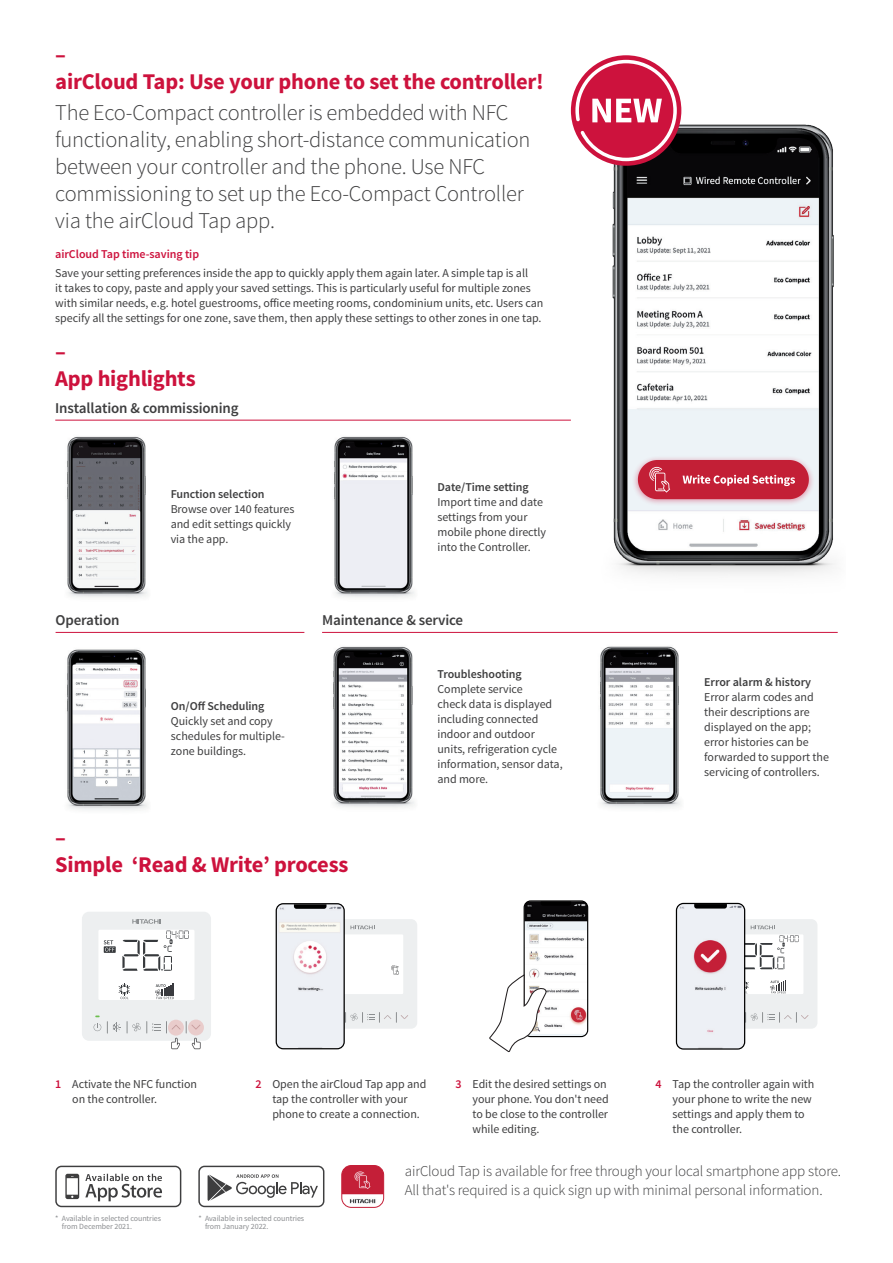
<style>
.page{position:relative;width:893px;height:1263px;background:#fff}
.page>*{position:absolute;margin:0;border:0;box-sizing:border-box;transform-origin:0 0}
.t1{font:300 22.5px/27px "Source Sans Pro";letter-spacing:-.01em;color:#3e3e3f}
.t2{font:700 22.5px/27px "Source Sans Pro";letter-spacing:-.01em;color:#cd123d}
.t3{font:300 15px/19.5px "Source Sans Pro";letter-spacing:-.01em;color:#3e3e3f}
.t4{font:600 15px "Source Sans Pro";letter-spacing:-.01em;color:#3e3e3f}
.t5{font:12px/15px "Source Sans Pro";letter-spacing:-.005em;color:#3e3e3f}
.t6{font:600 12px "Source Sans Pro";letter-spacing:-.005em;color:#3e3e3f}
.t7{font:600 12px "Source Sans Pro";letter-spacing:-.005em;color:#cd123d}
.t8{font:7.95px/8.2px "Source Sans Pro";letter-spacing:-.005em;color:#8b8d90}
.s1{font-weight:600;color:#cd123d}
</style>
<div class="page">
<img style="left:333px;top:646px;width:81px;height:162px">
<img style="left:600px;top:646px;width:81px;height:162px">
<img style="left:67px;top:649px;width:81px;height:161px">
<img style="left:67px;top:436px;width:80px;height:162px">
<img style="left:334px;top:436px;width:80px;height:162px">
<img style="left:606px;top:106px;width:229px;height:469px">
<div style="left:629px;top:425px;width:189px;height:85px;background:#edf3f7"></div>
<div style="left:632px;top:455px;width:183px;height:52px;background:#cd123d;opacity:.45"></div>
<svg style="left:638px;top:460px;width:171px;height:39px;background:#c93a4e"></svg>
<hr style="left:322px;top:632px;width:516px;height:1px;background:#cd123d">
<hr style="left:56px;top:632px;width:248px;height:1px;background:#cd123d">
<hr style="left:55px;top:420px;width:516px;height:1px;background:#cd123d">
<img style="left:524px;top:902px;width:64px;height:133px">
<div style="left:524px;top:900px;width:64px;height:137px;border:1px solid #000;border-radius:7px"></div>
<svg style="left:541px;top:901px;width:30px;height:5px"></svg>
<svg style="left:490px;top:973px;width:58px;height:80px"></svg>
<div style="left:82px;top:912px;width:129px;height:129px;background:#edeff0;border-radius:7px"></div>
<svg style="left:94px;top:1023px;width:7px;height:8px"></svg>
<svg style="left:107px;top:1022px;width:14px;height:11px"></svg>
<svg style="left:127px;top:1021px;width:14px;height:12px"></svg>
<svg style="left:132px;top:919px;width:29px;height:5px"></svg>
<div style="left:308px;top:919px;width:109px;height:110px;background:#edeff0;border-radius:6px"></div>
<svg style="left:350px;top:925px;width:25px;height:4px"></svg>
<div style="left:322px;top:934px;width:81px;height:60px;background:#fff"></div>
<svg style="left:391px;top:965px;width:8px;height:10px"></svg>
<div style="left:708px;top:919px;width:109px;height:110px;background:#edeff0;border-radius:6px"></div>
<svg style="left:751px;top:925px;width:24px;height:4px"></svg>
<div style="left:98px;top:930px;width:97px;height:70px;background:#fff"></div>
<svg style="left:155px;top:983px;width:19px;height:16px"></svg>
<svg style="left:119px;top:983px;width:11px;height:16px"></svg>
<svg style="left:122px;top:930px;width:67px;height:41px"></svg>
<svg style="left:104px;top:940px;width:12px;height:13px"></svg>
<div style="left:722px;top:934px;width:81px;height:60px;background:#fff"></div>
<svg style="left:770px;top:980px;width:16px;height:13px"></svg>
<svg style="left:745px;top:980px;width:4px;height:13px"></svg>
<svg style="left:745px;top:935px;width:54px;height:34px"></svg>
<svg style="left:345px;top:1012px;width:63px;height:10px"></svg>
<svg style="left:745px;top:1012px;width:63px;height:10px"></svg>
<img style="left:276px;top:904px;width:68px;height:145px">
<div style="left:276px;top:903px;width:69px;height:146px;border:1px solid #000;border-radius:7px"></div>
<svg style="left:294px;top:904px;width:32px;height:5px"></svg>
<svg style="left:147px;top:1021px;width:33px;height:28px"></svg>
<svg style="left:186px;top:1021px;width:15px;height:28px"></svg>
<svg style="left:188px;top:1019px;width:16px;height:16px"></svg>
<svg style="left:168px;top:1020px;width:16px;height:16px"></svg>
<img style="left:676px;top:903px;width:69px;height:146px">
<div style="left:676px;top:903px;width:69px;height:147px;border:1px solid #000;border-radius:7px"></div>
<svg style="left:694px;top:904px;width:33px;height:4px"></svg>
<div style="left:571px;top:55px;width:110px;height:111px;background:#cd123d;border-radius:50%"></div>
<svg style="left:575px;top:60px;width:102px;height:101px"></svg>
<svg style="left:198px;top:1166px;width:126px;height:41px"></svg>
<svg style="left:55px;top:1166px;width:126px;height:41px"></svg>
<img style="left:343px;top:1165px;width:41px;height:41px">
<div style="left:341px;top:1165px;width:43px;height:43px;border:1px solid #c41f38;border-radius:10px"></div>
<h1 class="t2" style="left:55px;top:42px;width:490px">–<br>airCloud Tap: Use your phone to set the controller!</h1>
<h1 class="t1" style="left:55px;top:99px;width:477px">The Eco-Compact controller is embedded with NFC functionality, enabling short-distance communication between your controller and the phone. Use NFC commissioning to set up the Eco-Compact Controller via the airCloud Tap app.</h1>
<p class="t7" style="left:55px;top:246px;width:145px">airCloud Tap time-saving tip</p>
<p class="t5" style="left:55px;top:266px;width:490px">Save your setting preferences inside the app to quickly apply them again later. A simple tap is all<br>it takes to copy, paste and apply your saved settings. This is particularly useful for multiple zones with similar needs, e.g. hotel guestrooms, office meeting rooms, condominium units, etc. Users can specify all the settings for one zone, save them, then apply these settings to other zones in one tap.</p>
<h1 class="t2" style="left:55px;top:339px;width:142px">–<br>App highlights</h1>
<p class="t4" style="left:55px;top:398px;width:185px">Installation &amp; commissioning</p>
<p class="t6" style="left:171px;top:486px;width:95px">Function selection</p>
<p class="t5" style="left:171px;top:502px;width:125px">Browse over 140 features and edit settings quickly via the app.</p>
<p class="t6" style="left:437px;top:479px;width:93px">Date/Time setting</p>
<p class="t5" style="left:437px;top:494px;width:110px">Import time and date settings from your mobile phone directly into the Controller.</p>
<p class="t4" style="left:56px;top:610px;width:65px">Operation</p>
<p class="t4" style="left:322px;top:610px;width:143px">Maintenance &amp; service</p>
<p class="t6" style="left:171px;top:699px;width:95px">On/Off Scheduling</p>
<p class="t5" style="left:171px;top:714px;width:115px">Quickly set and copy schedules for multiple&shy;zone buildings.</p>
<h1 class="t2" style="left:55px;top:825px;width:295px">–<br>Simple ‘Read &amp; Write’ process</h1>
<p class="t6" style="left:437px;top:667px;width:86px">Troubleshooting</p>
<p class="t5" style="left:437px;top:682px;width:127px">Complete service<br>check data is displayed including connected indoor and outdoor units, refrigeration cycle information, sensor data, and more.</p>
<p class="t6" style="left:704px;top:674px;width:108px">Error alarm &amp; history</p>
<p class="t5" style="left:704px;top:689px;width:126px">Error alarm codes and their descriptions are displayed on the app; error histories can be forwarded to support the servicing of controllers.</p>
<p class="t5" style="left:72px;top:1077px;width:126px;text-indent:-17px"><span class="s1">1</span> Activate the NFC function on the controller.</p>
<p class="t5" style="left:272px;top:1077px;width:155px;text-indent:-17px"><span class="s1">2</span> Open the airCloud Tap app and tap the controller with your phone to create a connection.</p>
<p class="t5" style="left:472px;top:1077px;width:138px;text-indent:-17px"><span class="s1">3</span> Edit the desired settings on your phone. You don't need to be close to the controller while editing.</p>
<p class="t5" style="left:673px;top:1077px;width:143px;text-indent:-17px"><span class="s1">4</span> Tap the controller again with your phone to write the new settings and apply them to the controller.</p>
<p class="t8" style="left:62px;top:1214px;width:101px;text-indent:-7px">* Available in selected countries from December 2021.</p>
<p class="t8" style="left:205px;top:1214px;width:101px;text-indent:-7px">* Available in selected countries from January 2022.</p>
<p class="t3" style="left:405px;top:1161px;width:438px">airCloud Tap is available for free through your local smartphone app store.<br>All that's required is a quick sign up with minimal personal information.</p>
</div>
